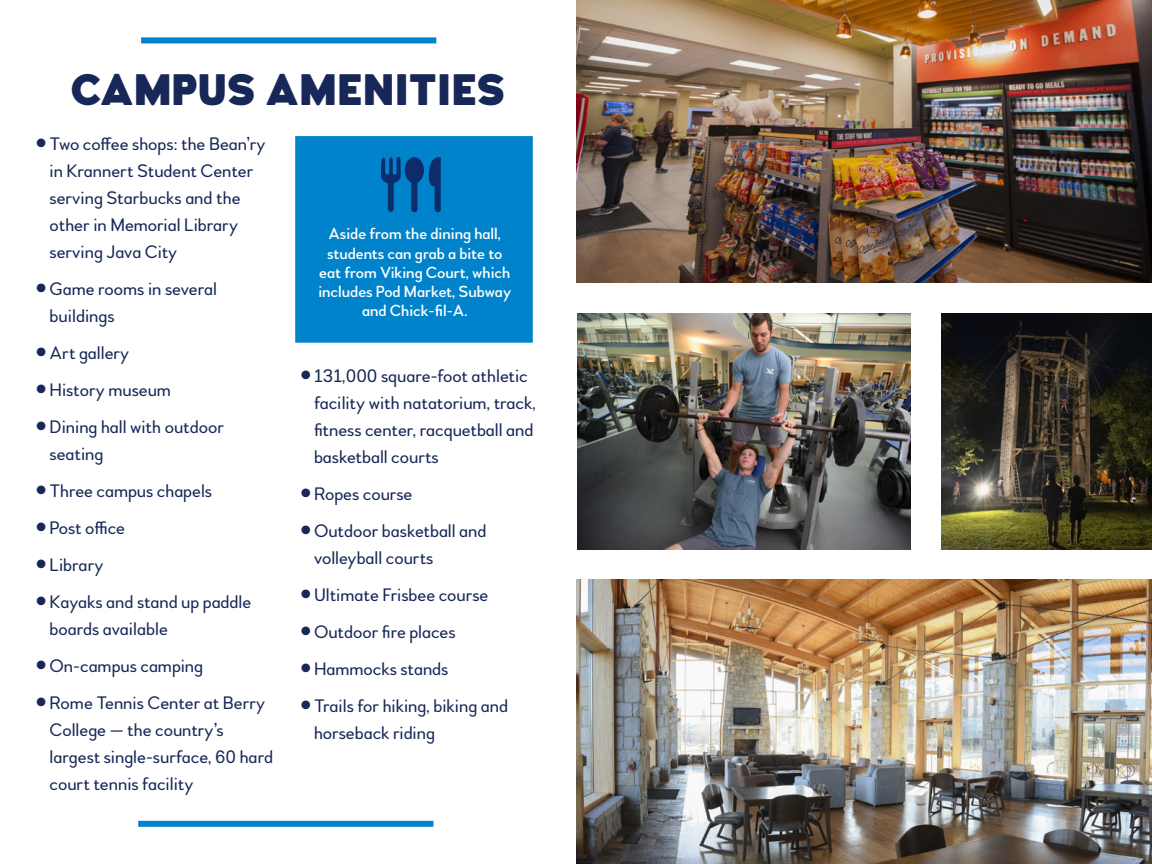
<style>
.page{position:relative;width:1152px;height:864px;background:#fff}
.page>*{position:absolute;margin:0;border:0;box-sizing:border-box;transform-origin:0 0}
.t1{font:900 44px "Woodford Bourne";color:#172757}
.t2{font:18px/27px "Woodford Bourne";color:#172757}
.t3{font:500 16px/19.2px "Woodford Bourne";color:#fff;text-align:center}
</style>
<div class="page">
<img style="left:576px;top:580px;width:576px;height:284px">
<img style="left:577px;top:0;width:575px;height:283px">
<div style="left:288px;top:129px;width:252px;height:221px;background:#0083ca;border:7px solid #fff"></div>
<svg style="left:381px;top:156px;width:60px;height:56px"></svg>
<div style="left:141px;top:37px;width:295px;height:6px;background:#0083ca"></div>
<div style="left:138px;top:821px;width:295px;height:6px;background:#0083ca"></div>
<img style="left:942px;top:313px;width:210px;height:236px">
<img style="left:577px;top:313px;width:333px;height:236px">
<h1 class="t1" style="left:71px;top:63px;width:436px">CAMPUS AMENITIES</h1>
<p class="t2" style="left:50px;top:131px;width:218px;text-indent:-13px">● Two coffee shops: the Bean’ry in Krannert Student Center serving Starbucks and the other in Memorial Library serving Java City</p>
<p class="t2" style="left:50px;top:276px;width:169px;text-indent:-13px">● Game rooms in several buildings</p>
<p class="t2" style="left:37px;top:340px;width:94px">● Art gallery</p>
<p class="t2" style="left:37px;top:377px;width:136px">● History museum</p>
<p class="t2" style="left:50px;top:414px;width:176px;text-indent:-13px">● Dining hall with outdoor seating</p>
<p class="t2" style="left:37px;top:478px;width:177px">● Three campus chapels</p>
<p class="t2" style="left:37px;top:515px;width:90px">● Post office</p>
<p class="t2" style="left:37px;top:552px;width:68px">● Library</p>
<p class="t2" style="left:50px;top:589px;width:203px;text-indent:-13px">● Kayaks and stand up paddle boards available</p>
<p class="t2" style="left:37px;top:653px;width:168px">● On-campus camping</p>
<p class="t2" style="left:50px;top:690px;width:225px;text-indent:-13px">● Rome Tennis Center at Berry<br>College — the country’s largest single-surface, 60 hard court tennis facility</p>
<p class="t3" style="left:318px;top:225px;width:194px">Aside from the dining hall, students can grab a bite to eat from Viking Court, which includes Pod Market, Subway and Chick-fil-A.</p>
<p class="t2" style="left:314px;top:363px;width:223px;text-indent:-13px">● 131,000 square-foot athletic facility with natatorium, track, fitness center, racquetball and basketball courts</p>
<p class="t2" style="left:301px;top:481px;width:113px">● Ropes course</p>
<p class="t2" style="left:314px;top:518px;width:174px;text-indent:-13px">● Outdoor basketball and volleyball courts</p>
<p class="t2" style="left:301px;top:582px;width:189px">● Ultimate Frisbee course</p>
<p class="t2" style="left:301px;top:619px;width:156px">● Outdoor fire places</p>
<p class="t2" style="left:301px;top:656px;width:149px">● Hammocks stands</p>
<p class="t2" style="left:314px;top:693px;width:196px;text-indent:-13px">● Trails for hiking, biking and horseback riding</p>
</div>
